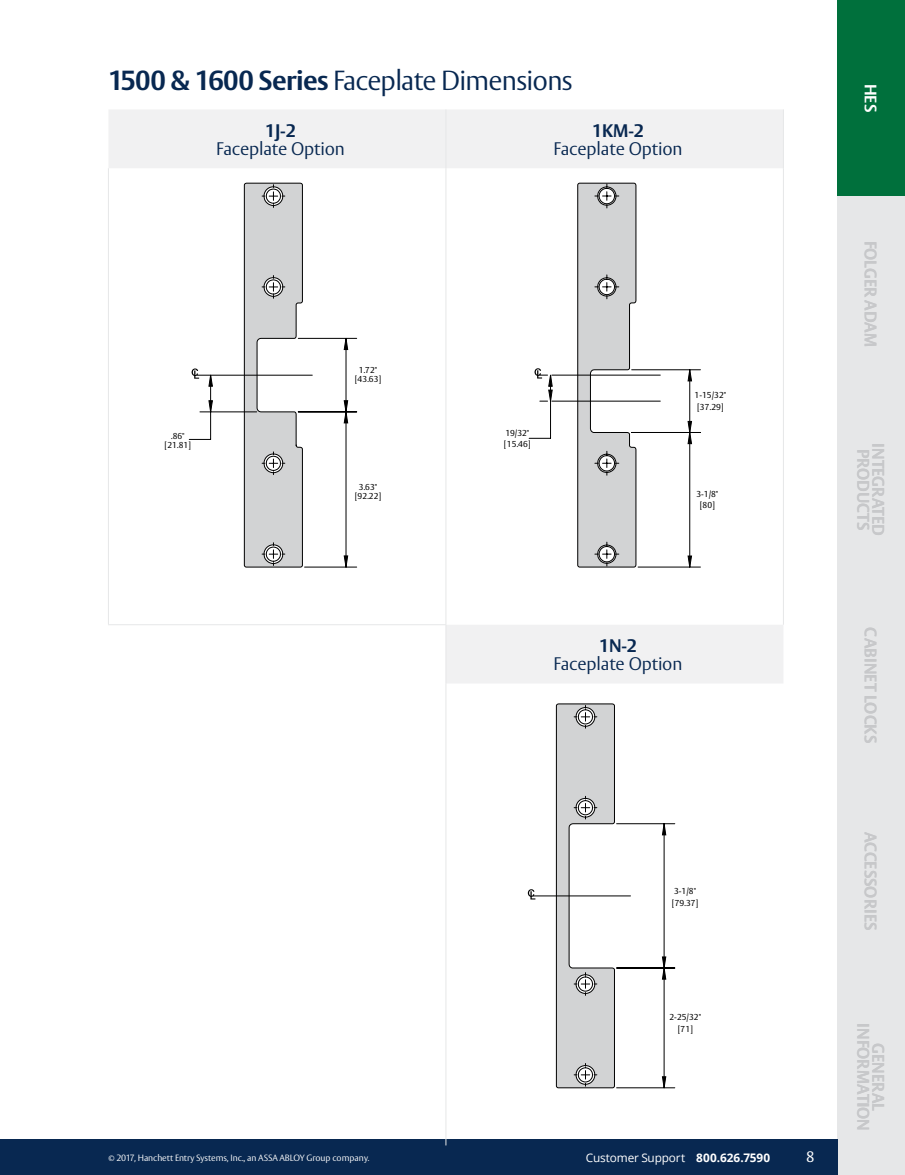
<style>
.page{position:relative;width:905px;height:1175px;background:#fff}
.page>*{position:absolute;margin:0;border:0;box-sizing:border-box;transform-origin:0 0}
.t1{font:300 27.3px "ASSA Vesta";letter-spacing:-.03em;color:#082851}
.t2{font:300 18px "ASSA Vesta";letter-spacing:-.01em;color:#082851}
.t3{font:700 18px "ASSA Vesta";letter-spacing:-.01em;color:#082851}
.t4{font:700 16.5px/15px "ASSA Vesta";letter-spacing:.005em;color:#c7c8ca;text-align:center}
.t5{font:700 16.5px "ASSA Vesta";color:#fff}
.t6{font:15px "ASSA Vesta";color:#fff}
.t7{font:11.85px "Open Sans";letter-spacing:-.015em;color:#fff}
.t8{font:300 9px "ASSA Vesta";letter-spacing:-.01em;color:#fff}
.t9{font:8.55px/9.4px "ASSA Vesta";color:#000;text-align:center}
.t10{font:8.55px/11.9px "ASSA Vesta";color:#010101}
.s1{font-weight:700}
.s2{font-size:7.05px}
</style>
<div class="page">
<div style="left:837px;top:0;width:67px;height:1174px;background:#e6e7e8"></div>
<div style="left:0;top:1139px;width:837px;height:35px;background:#082851"></div>
<svg style="left:109px;top:109px;width:674px;height:574px"></svg>
<hr style="left:783px;top:109px;width:1px;height:59px;background:#e6e7e8">
<hr style="left:783px;top:168px;width:1px;height:456px;background:#e6e7e8">
<hr style="left:445px;top:109px;width:1px;height:59px;background:#e6e7e8">
<hr style="left:445px;top:625px;width:1px;height:58px;background:#e6e7e8">
<hr style="left:445px;top:683px;width:1px;height:462px;background:#e6e7e8">
<hr style="left:445px;top:168px;width:1px;height:456px;background:#e6e7e8">
<hr style="left:108px;top:168px;width:1px;height:456px;background:#e6e7e8">
<hr style="left:108px;top:624px;width:338px;height:1px;background:#e6e7e8">
<hr style="left:200px;top:411px;width:57px;height:1px;background:#000">
<hr style="left:197px;top:375px;width:115px;height:1px;background:#000">
<hr style="left:298px;top:338px;width:59px;height:1px;background:#000">
<hr style="left:298px;top:411px;width:59px;height:1px;background:#000">
<hr style="left:304px;top:567px;width:53px;height:1px;background:#000">
<svg style="left:343px;top:338px;width:5px;height:229px"></svg>
<svg style="left:244px;top:183px;width:59px;height:384px"></svg>
<svg style="left:189px;top:368px;width:24px;height:72px"></svg>
<svg style="left:529px;top:438px;width:21px;height:1px"></svg>
<hr style="left:550px;top:401px;width:1px;height:37px;background:#010101">
<hr style="left:552px;top:375px;width:108px;height:1px;background:#000">
<hr style="left:552px;top:401px;width:108px;height:1px;background:#000">
<hr style="left:631px;top:369px;width:69px;height:1px;background:#000">
<hr style="left:631px;top:432px;width:69px;height:1px;background:#000">
<hr style="left:638px;top:567px;width:62px;height:1px;background:#000">
<svg style="left:687px;top:369px;width:5px;height:198px"></svg>
<svg style="left:577px;top:183px;width:59px;height:384px"></svg>
<svg style="left:534px;top:368px;width:18px;height:34px"></svg>
<hr style="left:533px;top:895px;width:97px;height:1px;background:#000">
<hr style="left:616px;top:823px;width:58px;height:1px;background:#000">
<hr style="left:616px;top:967px;width:58px;height:1px;background:#000">
<hr style="left:616px;top:1087px;width:58px;height:1px;background:#000">
<svg style="left:662px;top:823px;width:4px;height:265px"></svg>
<svg style="left:556px;top:703px;width:59px;height:385px"></svg>
<svg style="left:528px;top:889px;width:7px;height:10px"></svg>
<div style="left:837px;top:0;width:67px;height:196px;background:#00703c"></div>
<h1 class="t1" style="left:108px;top:64px;width:466px"><span class="s1">1500 &amp; 1600 Series</span> Faceplate Dimensions</h1>
<h2 class="t3" style="left:265px;top:119px;width:32px">1J-2</h2>
<h2 class="t2" style="left:216px;top:138px;width:130px">Faceplate Option</h2>
<p class="t9" style="left:164px;top:432px;width:28px;line-height:8.6px">.86" [21.81]</p>
<p class="t9" style="left:354px;top:365px;width:28px">1.72" [43.63]</p>
<p class="t9" style="left:354px;top:482px;width:28px">3.63" [92.22]</p>
<h2 class="t3" style="left:592px;top:119px;width:53px">1KM-2</h2>
<h2 class="t2" style="left:553px;top:138px;width:130px">Faceplate Option</h2>
<p class="t10" style="left:504px;top:427px;width:28px">19/32" [15.46]</p>
<p class="t9" style="left:694px;top:389px;width:33px;line-height:11.9px;text-align:left">1-15/32" [37.29]</p>
<p class="t9" style="left:696px;top:488px;width:24px;line-height:11.9px">3-1/8" [80]</p>
<h2 class="t3" style="left:599px;top:635px;width:40px">1N-2</h2>
<h2 class="t2" style="left:553px;top:653px;width:130px">Faceplate Option</h2>
<p class="t9" style="left:671px;top:886px;width:28px;line-height:11.2px;text-align:left">3-1/8" [79.37]</p>
<p class="t9" style="left:669px;top:1012px;width:33px;line-height:11.2px">2-25/32" [71]</p>
<p class="t8" style="left:109px;top:1152px;width:262px"><span class="s2">©</span> 2017, Hanchett Entry Systems, Inc., an ASSA ABLOY Group company.</p>
<h3 class="t7" style="left:586px;top:1149px;width:186px">Customer Support <span class="s1">800.626.7590</span></h3>
<h3 class="t6" style="left:806px;top:1147px;width:10px">8</h3>
<h3 class="t5" style="left:880px;top:84px;width:30px;rotate:90deg">HES</h3>
<h3 class="t4" style="left:877px;top:240px;width:108px;rotate:90deg">FOLGER ADAM</h3>
<h3 class="t4" style="left:885px;top:443px;width:94px;rotate:90deg">INTEGRATED<br>PRODUCTS</h3>
<h3 class="t4" style="left:877px;top:627px;width:117px;rotate:90deg">CABINET LOCKS</h3>
<h3 class="t4" style="left:877px;top:832px;width:100px;rotate:90deg">ACCESSORIES</h3>
<h3 class="t4" style="left:885px;top:1023px;width:109px;rotate:90deg">GENERAL<br>INFORMATION</h3>
</div>
